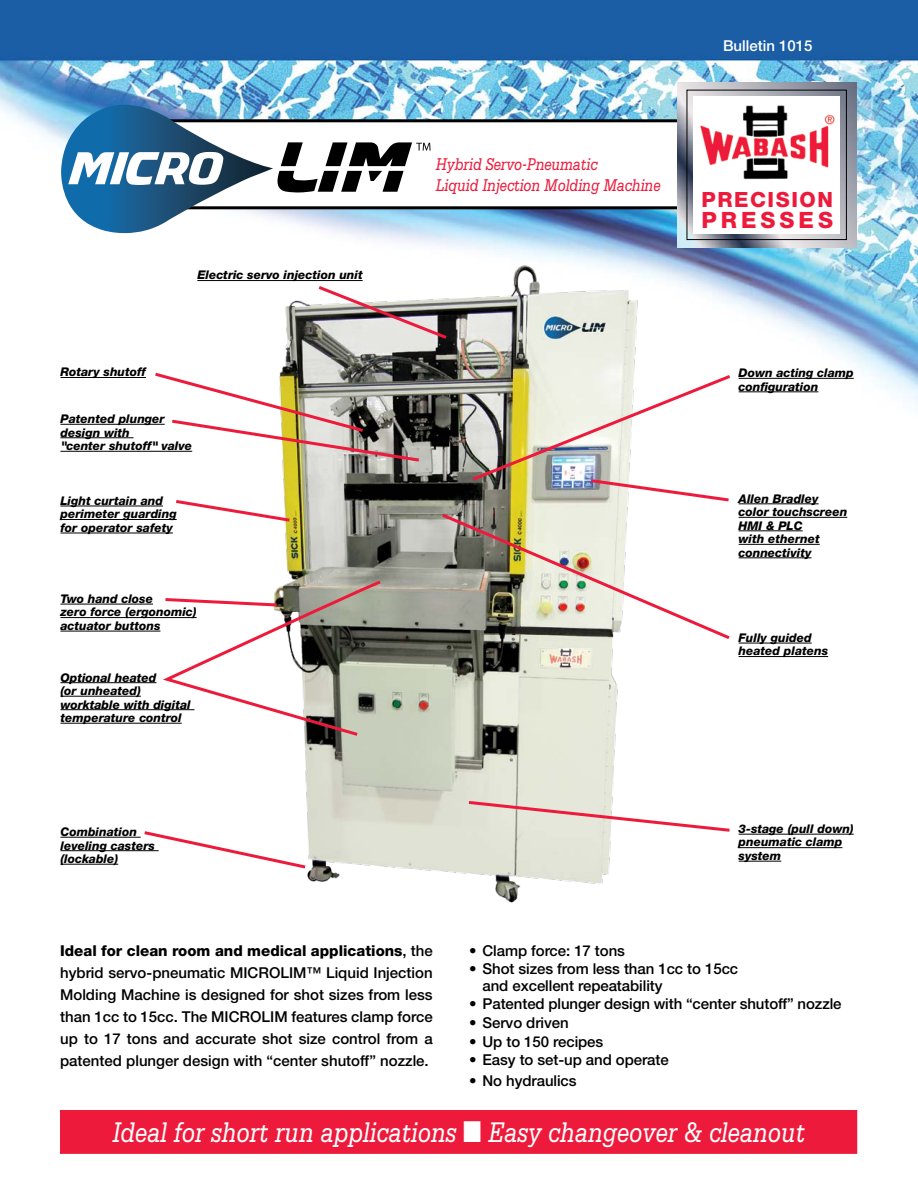
<style>
.page{position:relative;width:918px;height:1188px;background:#fff}
.page>*{position:absolute;margin:0;border:0;box-sizing:border-box;transform-origin:0 0}
.t1{font:italic 30px "Serifa";color:#fff;scale:.8 1}
.t2{font:800 22.5px "Helvetica Neue";letter-spacing:.18em;color:#ed1a3b}
.t3{font:800 21px "Helvetica Neue";letter-spacing:.075em;color:#ed1a3b}
.t4{font:italic 18px/21px "Serifa";letter-spacing:-.005em;color:#ed1a3b;scale:.8 1}
.t5{font:500 15px/22px "Helvetica Neue";letter-spacing:-.005em;color:#000;text-align:justify}
.t6{font:500 15px "Helvetica Neue";color:#fff}
.t7{font:italic 800 12px/13.5px "Helvetica Neue";color:#000}
.s1{font-weight:800}
</style>
<div class="page">
<img style="left:0;top:0;width:918px;height:404px">
<img style="left:261px;top:256px;width:394px;height:647px">
<div style="left:60px;top:1110px;width:797px;height:44px;background:#ed1a3b;border:2px solid #ed1a3b"></div>
<svg style="left:439px;top:511px;width:291px;height:131px"></svg>
<hr style="left:60px;top:424px;width:105px;height:1px;background:#000">
<hr style="left:60px;top:437px;width:74px;height:1px;background:#000">
<hr style="left:60px;top:451px;width:132px;height:1px;background:#000">
<svg style="left:152px;top:371px;width:270px;height:93px"></svg>
<svg style="left:176px;top:498px;width:117px;height:26px"></svg>
<div style="left:111px;top:121px;width:724px;height:87px;background:#fff"></div>
<hr style="left:114px;top:119px;width:713px;height:3px;background:#000">
<hr style="left:119px;top:206px;width:706px;height:3px;background:#000">
<img style="left:678px;top:82px;width:179px;height:165px">
<div style="left:687px;top:90px;width:160px;height:150px;border:1px solid #000"></div>
<div style="left:694px;top:96px;width:146px;height:138px;background:#fff"></div>
<img style="left:700px;top:105px;width:135px;height:75px">
<svg style="left:141px;top:829px;width:168px;height:42px"></svg>
<svg style="left:466px;top:799px;width:264px;height:35px"></svg>
<img style="left:469px;top:373px;width:265px;height:130px">
<hr style="left:60px;top:377px;width:86px;height:1px;background:#000">
<hr style="left:60px;top:506px;width:103px;height:1px;background:#000">
<hr style="left:60px;top:519px;width:117px;height:1px;background:#000">
<hr style="left:60px;top:533px;width:113px;height:1px;background:#000">
<hr style="left:60px;top:604px;width:93px;height:1px;background:#000">
<hr style="left:60px;top:617px;width:137px;height:1px;background:#000">
<hr style="left:60px;top:631px;width:100px;height:1px;background:#000">
<hr style="left:60px;top:682px;width:96px;height:1px;background:#000">
<hr style="left:60px;top:696px;width:81px;height:1px;background:#000">
<hr style="left:60px;top:709px;width:134px;height:1px;background:#000">
<hr style="left:60px;top:723px;width:122px;height:1px;background:#000">
<hr style="left:60px;top:837px;width:81px;height:1px;background:#000">
<hr style="left:60px;top:850px;width:99px;height:1px;background:#000">
<hr style="left:60px;top:864px;width:58px;height:1px;background:#000">
<hr style="left:739px;top:378px;width:115px;height:1px;background:#000">
<hr style="left:739px;top:392px;width:79px;height:1px;background:#000">
<hr style="left:739px;top:504px;width:80px;height:1px;background:#000">
<hr style="left:739px;top:517px;width:108px;height:1px;background:#000">
<hr style="left:739px;top:531px;width:64px;height:1px;background:#000">
<hr style="left:739px;top:544px;width:81px;height:1px;background:#000">
<hr style="left:739px;top:558px;width:73px;height:1px;background:#000">
<hr style="left:739px;top:643px;width:73px;height:1px;background:#000">
<hr style="left:739px;top:656px;width:89px;height:1px;background:#000">
<hr style="left:739px;top:834px;width:115px;height:1px;background:#000">
<hr style="left:739px;top:847px;width:103px;height:1px;background:#000">
<hr style="left:739px;top:861px;width:42px;height:1px;background:#000">
<hr style="left:197px;top:280px;width:166px;height:1px;background:#000">
<img style="left:315px;top:284px;width:135px;height:57px">
<svg style="left:61px;top:105px;width:370px;height:128px"></svg>
<svg style="left:162px;top:580px;width:221px;height:158px"></svg>
<p class="t7" style="left:60px;top:365px;width:87px">Rotary shutoff</p>
<p class="t7" style="left:197px;top:268px;width:167px">Electric servo injection unit</p>
<p class="t7" style="left:60px;top:412px;width:133px">Patented plunger design with<br>"center shutoff" valve</p>
<p class="t7" style="left:60px;top:494px;width:118px">Light curtain and perimeter guarding for operator safety</p>
<p class="t7" style="left:60px;top:592px;width:138px">Two hand close<br>zero force (ergonomic) actuator buttons</p>
<p class="t7" style="left:60px;top:670px;width:132px">Optional heated<br>(or unheated) worktable with digital temperature control</p>
<p class="t7" style="left:60px;top:825px;width:96px">Combination leveling casters (lockable)</p>
<p class="t6" style="left:723px;top:36px;width:91px">Bulletin 1015</p>
<p class="t4" style="left:436px;top:153px;width:282px">Hybrid Servo-Pneumatic<br>Liquid Injection Molding Machine</p>
<h3 class="t3" style="left:701px;top:187px;width:133px">PRECISION</h3>
<h2 class="t2" style="left:701px;top:207px;width:133px">PRESSES</h2>
<p class="t7" style="left:739px;top:366px;width:117px">Down acting clamp configuration</p>
<p class="t7" style="left:739px;top:492px;width:110px">Allen Bradley color touchscreen<br>HMI &amp; PLC<br>with ethernet connectivity</p>
<p class="t7" style="left:739px;top:631px;width:91px">Fully guided heated platens</p>
<p class="t7" style="left:739px;top:822px;width:117px">3-stage (pull down) pneumatic clamp system</p>
<p class="t5" style="left:60px;top:939px;width:374px"><span class="s1">Ideal for clean room and medical applications</span>, the hybrid servo-pneumatic MICROLIM™ Liquid Injection Molding Machine is designed for shot sizes from less than 1cc to 15cc. The MICROLIM features clamp force up to 17 tons and accurate shot size control from a patented plunger design with “center shutoff” nozzle.</p>
<p class="t5" style="left:469px;top:939px;width:158px">• Clamp force: 17 tons</p>
<p class="t5" style="left:483px;top:960px;width:257px;line-height:16.5px;text-indent:-14px">• Shot sizes from less than 1cc to 15cc and excellent repeatability</p>
<p class="t5" style="left:469px;top:993px;width:374px">• Patented plunger design with “center shutoff” nozzle</p>
<p class="t5" style="left:469px;top:1012px;width:101px">• Servo driven</p>
<p class="t5" style="left:469px;top:1030px;width:136px">• Up to 150 recipes</p>
<p class="t5" style="left:469px;top:1049px;width:201px">• Easy to set-up and operate</p>
<p class="t5" style="left:469px;top:1069px;width:109px">• No hydraulics</p>
<h1 class="t1" style="left:113px;top:1115px;width:867px">Ideal for short run applications ■ Easy changeover &amp; cleanout</h1>
</div>
